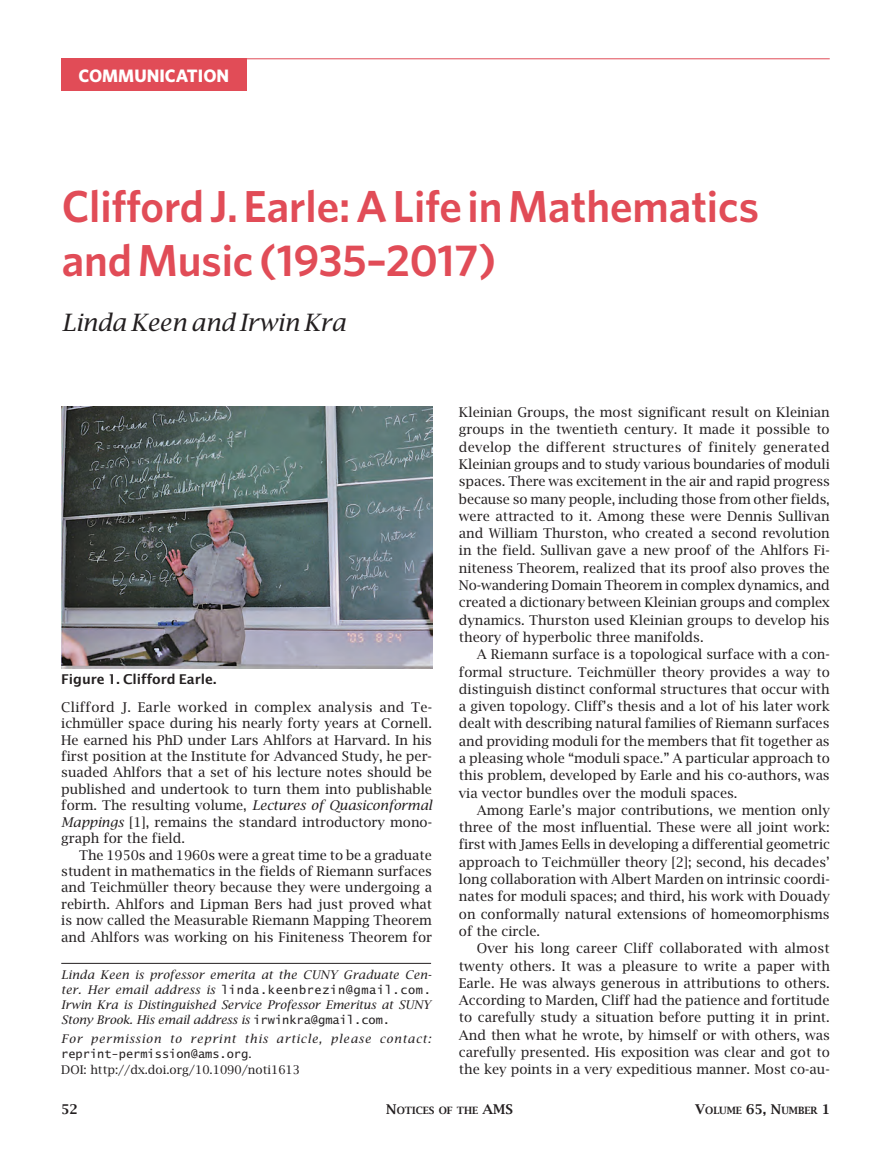
<style>
.page{position:relative;width:891px;height:1161px;background:#fff}
.page>*{position:absolute;margin:0;border:0;box-sizing:border-box;transform-origin:0 0}
.t1{font:600 44.85px/53.8px "Whitney";color:#e14c57}
.t2{font:italic 23.85px "Lucida Bright";letter-spacing:-.005em;color:#231f20}
.t3{font:700 18px "Whitney";color:#fff}
.t4{font:13.5px/17.2px "Lucida Bright";color:#231f20;text-align:justify}
.t5{font:600 13.5px "Lucida Sans";letter-spacing:-.005em;color:#231f20}
.t6{font:600 13.5px "Lucida Bright";color:#231f20}
.t7{font:italic 12px/15px "Lucida Bright";letter-spacing:.015em;color:#231f20}
.t8{font:12px "Lucida Sans Typewriter";letter-spacing:.05em;color:#231f20}
.t9{font:italic 12px "Lucida Bright";letter-spacing:.08em;color:#231f20}
.t10{font:12px "Lucida Bright";color:#231f20}
.t11{font:12px "Lucida Sans Typewriter";color:#231f20}
.t12{font:600 10.05px "Lucida Bright Smallcaps";color:#231f20}
.s1{font-style:italic}
.s2{font-family:"Lucida Bright";font-style:italic}
.s3{font-family:"Lucida Sans Typewriter";font-style:normal}
.s4{font-family:"Lucida Bright"}
.s5{font-size:13.5px}
.s6{font-family:"Lucida Bright";font-size:13.5px}
</style>
<div class="page">
<hr style="left:61px;top:58px;width:769px;height:1px;background:#e14c57">
<div style="left:61px;top:58px;width:186px;height:33px;background:#e14c57"></div>
<hr style="left:61px;top:963px;width:370px;height:1px;background:#231f20">
<img style="left:61px;top:406px;width:372px;height:262px">
<h3 class="t3" style="left:79px;top:64px;width:152px">COMMUNICATION</h3>
<h1 class="t1" style="left:62px;top:179px;width:699px">Clifford J. Earle: A Life in Mathematics and Music (1935–2017)</h1>
<h2 class="t2" style="left:62px;top:308px;width:285px">Linda Keen and Irwin Kra</h2>
<p class="t5" style="left:61px;top:671px;width:157px">Figure 1. Clifford Earle.</p>
<p class="t4" style="left:61px;top:698px;width:373px;line-height:16.5px">Clifford J. Earle worked in complex analysis and Te&shy;ichmüller space during his nearly forty years at Cornell.<br>He earned his PhD under Lars Ahlfors at Harvard. In his first position at the Institute for Advanced Study, he per&shy;suaded Ahlfors that a set of his lecture notes should be published and undertook to turn them into publishable form. The resulting volume, <span class="s1">Lectures of Quasiconformal Mappings</span> [1], remains the standard introductory mono&shy;graph for the field.</p>
<p class="t4" style="left:61px;top:846px;width:372px;line-height:16.5px;text-indent:18px">The 1950s and 1960s were a great time to be a graduate student in mathematics in the fields of Riemann surfaces and Teichmüller theory because they were undergoing a rebirth. Ahlfors and Lipman Bers had just proved what is now called the Measurable Riemann Mapping Theorem and Ahlfors was working on his Finiteness Theorem for</p>
<p class="t7" style="left:61px;top:967px;width:372px">Linda Keen is professor emerita at the CUNY Graduate Cen-</p>
<p class="t8" style="left:61px;top:982px;width:371px"><span class="s2">ter. Her email address is</span> linda.keenbrezin@gmail.com.</p>
<p class="t7" style="left:61px;top:997px;width:371px">Irwin Kra is Distinguished Service Professor Emeritus at SUNY<br>Stony Brook. His email address is <span class="s3">irwinkra@gmail.com.</span></p>
<p class="t9" style="left:61px;top:1031px;width:371px">For permission to reprint this article, please contact:</p>
<p class="t11" style="left:61px;top:1047px;width:192px">reprint-permission@ams.org<span class="s4">.</span></p>
<p class="t10" style="left:61px;top:1063px;width:240px">DOI: http://dx.doi.org/10.1090/noti1613</p>
<p class="t4" style="left:459px;top:403px;width:372px">Kleinian Groups, the most significant result on Kleinian groups in the twentieth century. It made it possible to develop the different structures of finitely generated Kleinian groups and to study various boundaries of moduli spaces. There was excitement in the air and rapid progress because so many people, including those from other fields, were attracted to it. Among these were Dennis Sullivan and William Thurston, who created a second revolution in the field. Sullivan gave a new proof of the Ahlfors Fi&shy;niteness Theorem, realized that its proof also proves the No-wandering Domain Theorem in complex dynamics, and created a dictionary between Kleinian groups and complex dynamics. Thurston used Kleinian groups to develop his theory of hyperbolic three manifolds.</p>
<p class="t4" style="left:459px;top:645px;width:372px;text-indent:18px">A Riemann surface is a topological surface with a con&shy;formal structure. Teichmüller theory provides a way to distinguish distinct conformal structures that occur with a given topology. Cliff’s thesis and a lot of his later work dealt with describing natural families of Riemann surfaces and providing moduli for the members that fit together as a pleasing whole “moduli space.” A particular approach to this problem, developed by Earle and his co-authors, was via vector bundles over the moduli spaces.</p>
<p class="t4" style="left:459px;top:801px;width:372px;text-indent:18px">Among Earle’s major contributions, we mention only three of the most influential. These were all joint work: first with James Eells in developing a differential geometric approach to Teichmüller theory [2]; second, his decades’ long collaboration with Albert Marden on intrinsic coordi&shy;nates for moduli spaces; and third, his work with Douady on conformally natural extensions of homeomorphisms of the circle.</p>
<p class="t4" style="left:459px;top:940px;width:372px;text-indent:18px">Over his long career Cliff collaborated with almost twenty others. It was a pleasure to write a paper with Earle. He was always generous in attributions to others.<br>According to Marden, Cliff had the patience and fortitude to carefully study a situation before putting it in print.<br>And then what he wrote, by himself or with others, was carefully presented. His exposition was clear and got to the key points in a very expeditious manner. Most co-au-</p>
<p class="t6" style="left:61px;top:1101px;width:18px">52</p>
<p class="t12" style="left:386px;top:1105px;width:124px"><span class="s5">N</span>OTICES OF THE <span class="s5">AMS</span></p>
<p class="t12" style="left:695px;top:1105px;width:137px"><span class="s5">V</span>OLUME <span class="s6">65,</span> <span class="s5">N</span>UMBER <span class="s6">1</span></p>
</div>
